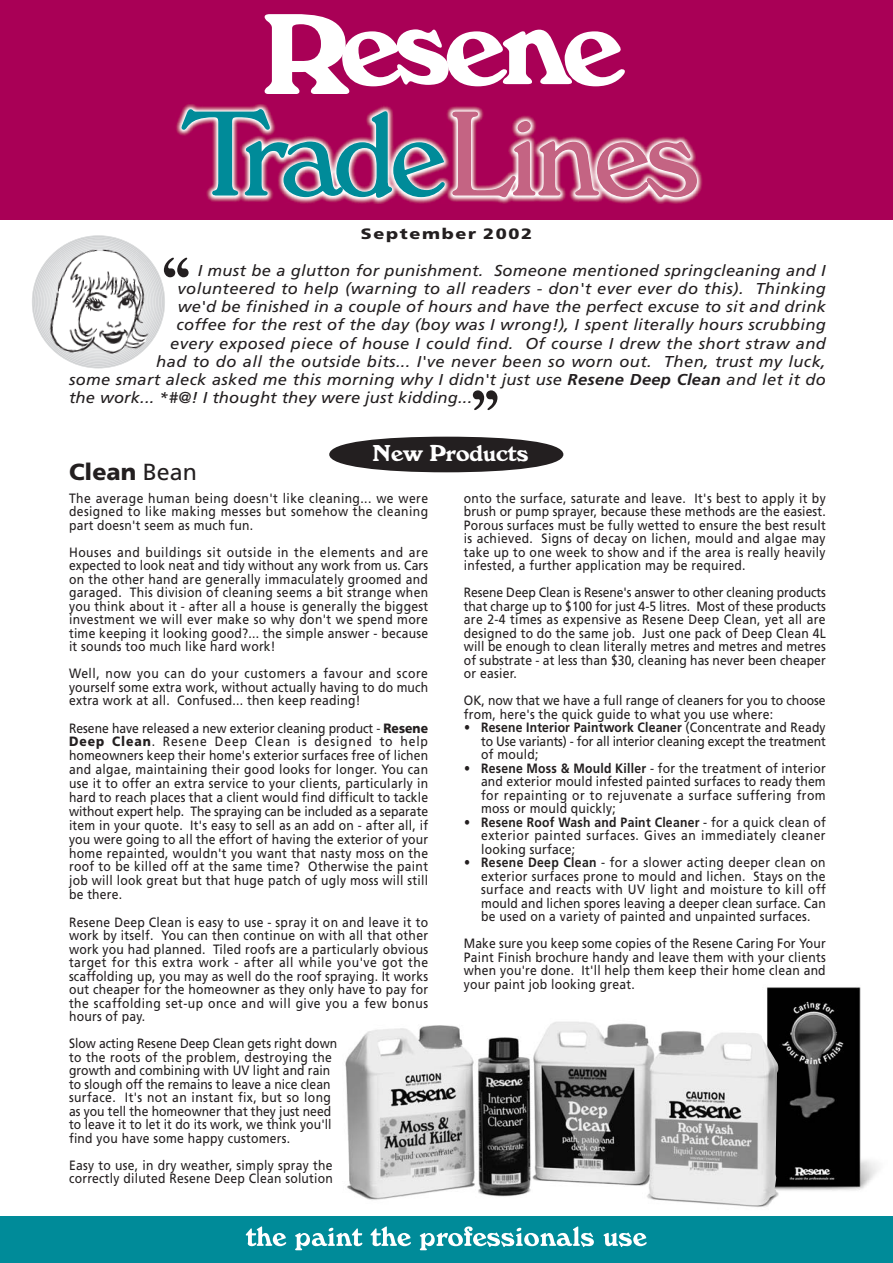
<style>
.page{position:relative;width:893px;height:1263px;background:#fff}
.page>*{position:absolute;margin:0;border:0;box-sizing:border-box;transform-origin:0 0}
.t1{font:24px "Windsor Bold DTC";color:#fff}
.t2{font:900 23.25px "Frutiger";color:#231f20}
.t3{font:italic 15.75px "Frutiger";letter-spacing:.015em;color:#231f20;scale:1.05 1}
.t4{font:900 15px "Frutiger";letter-spacing:.09em;color:#231f20;scale:1.2 1}
.t5{font:13.5px/13.5px "Frutiger";letter-spacing:.02em;color:#231f20;text-align:justify;scale:.9 1}
.t6{font:13.5px/13.5px "Frutiger";color:#231f20;scale:.9 1}
.s1{font-weight:700}
.s2{font-weight:400}
.s3{font-weight:900}
</style>
<div class="page">
<img style="left:345px;top:1022px;width:434px;height:185px">
<div style="left:0;top:0;width:892px;height:219px;background:#a90056"></div>
<svg style="left:264px;top:14px;width:361px;height:80px"></svg>
<img style="left:176px;top:104px;width:527px;height:100px">
<svg style="left:181px;top:108px;width:264px;height:91px"></svg>
<svg style="left:451px;top:111px;width:246px;height:87px"></svg>
<div style="left:0;top:1216px;width:892px;height:47px;background:#008b99"></div>
<svg style="left:473px;top:390px;width:24px;height:20px"></svg>
<svg style="left:32px;top:235px;width:156px;height:96px"></svg>
<img style="left:39px;top:238px;width:126px;height:130px">
<svg style="left:246px;top:1226px;width:40px;height:20px"></svg>
<svg style="left:295px;top:1228px;width:67px;height:22px"></svg>
<svg style="left:370px;top:1226px;width:41px;height:20px"></svg>
<svg style="left:420px;top:1226px;width:174px;height:24px"></svg>
<svg style="left:603px;top:1233px;width:43px;height:14px"></svg>
<div style="left:329px;top:437px;width:234px;height:35px;background:#231f20;border-radius:50%"></div>
<img style="left:762px;top:987px;width:116px;height:205px">
<p class="t4" style="left:361px;top:228px;width:144px">September 2002</p>
<p class="t3" style="left:198px;top:264px;width:599px">I must be a glutton for punishment. Someone mentioned springcleaning and I</p>
<p class="t3" style="left:178px;top:282px;width:619px">volunteered to help (warning to all readers - don't ever ever do this). Thinking</p>
<p class="t3" style="left:178px;top:300px;width:618px">we'd be finished in a couple of hours and have the perfect excuse to sit and drink</p>
<p class="t3" style="left:177px;top:319px;width:620px">coffee for the rest of the day (boy was I wrong!), I spent literally hours scrubbing</p>
<p class="t3" style="left:170px;top:337px;width:626px">every exposed piece of house I could find. Of course I drew the short straw and</p>
<p class="t3" style="left:156px;top:355px;width:639px">had to do all the outside bits... I've never been so worn out. Then, trust my luck,</p>
<p class="t3" style="left:69px;top:373px;width:722px">some smart aleck asked me this morning why I didn't just use <span class="s1">Resene Deep Clean</span> and let it do</p>
<p class="t3" style="left:69px;top:392px;width:385px">the work... *#@! I thought they were just kidding...</p>
<h2 class="t2" style="left:69px;top:463px;width:129px">Clean <span class="s2">Bean</span></h2>
<h1 class="t1" style="left:372px;top:444px;width:157px">New Products</h1>
<p class="t5" style="left:69px;top:492px;width:400px">The average human being doesn't like cleaning... we were designed to like making messes but somehow the cleaning part doesn't seem as much fun.</p>
<p class="t5" style="left:69px;top:546px;width:400px">Houses and buildings sit outside in the elements and are expected to look neat and tidy without any work from us. Cars on the other hand are generally immaculately groomed and garaged. This division of cleaning seems a bit strange when you think about it - after all a house is generally the biggest investment we will ever make so why don't we spend more time keeping it looking good?... the simple answer - because it sounds too much like hard work!</p>
<p class="t5" style="left:69px;top:668px;width:400px">Well, now you can do your customers a favour and score yourself some extra work, without actually having to do much extra work at all. Confused... then keep reading!</p>
<p class="t5" style="left:69px;top:722px;width:400px;line-height:14px">Resene have released a new exterior cleaning product - <span class="s3">Resene Deep Clean</span>. Resene Deep Clean is designed to help homeowners keep their home's exterior surfaces free of lichen and algae, maintaining their good looks for longer. You can use it to offer an extra service to your clients, particularly in hard to reach places that a client would find difficult to tackle without expert help. The spraying can be included as a separate item in your quote. It's easy to sell as an add on - after all, if you were going to all the effort of having the exterior of your home repainted, wouldn't you want that nasty moss on the roof to be killed off at the same time? Otherwise the paint job will look great but that huge patch of ugly moss will still be there.</p>
<p class="t5" style="left:69px;top:916px;width:400px">Resene Deep Clean is easy to use - spray it on and leave it to work by itself. You can then continue on with all that other work you had planned. Tiled roofs are a particularly obvious target for this extra work - after all while you've got the scaffolding up, you may as well do the roof spraying. It works out cheaper for the homeowner as they only have to pay for the scaffolding set-up once and will give you a few bonus hours of pay.</p>
<p class="t5" style="left:69px;top:1038px;width:299px;text-align:left">Slow acting Resene Deep Clean gets right down to the roots of the problem, destroying the growth and combining with UV light and rain to slough off the remains to leave a nice clean surface. It's not an instant fix, but so long as you tell the homeowner that they just need to leave it to let it do its work, we think you'll find you have some happy customers.</p>
<p class="t5" style="left:69px;top:1159px;width:295px">Easy to use, in dry weather, simply spray the correctly diluted Resene Deep Clean solution</p>
<p class="t5" style="left:464px;top:492px;width:403px">onto the surface, saturate and leave. It's best to apply it by brush or pump sprayer, because these methods are the easiest.<br>Porous surfaces must be fully wetted to ensure the best result is achieved. Signs of decay on lichen, mould and algae may take up to one week to show and if the area is really heavily infested, a further application may be required.</p>
<p class="t5" style="left:464px;top:587px;width:403px">Resene Deep Clean is Resene's answer to other cleaning products that charge up to $100 for just 4-5 litres. Most of these products are 2-4 times as expensive as Resene Deep Clean, yet all are designed to do the same job. Just one pack of Deep Clean 4L will be enough to clean literally metres and metres and metres of substrate - at less than $30, cleaning has never been cheaper or easier.</p>
<p class="t6" style="left:464px;top:695px;width:403px">OK, now that we have a full range of cleaners for you to choose from, here's the quick guide to what you use where:</p>
<p class="t5" style="left:481px;top:722px;width:384px;text-indent:-17px">• <span class="s1">Resene Interior Paintwork Cleaner</span> (Concentrate and Ready to Use variants) - for all interior cleaning except the treatment of mould;</p>
<p class="t5" style="left:481px;top:762px;width:384px;text-indent:-17px">• <span class="s1">Resene Moss &amp; Mould Killer</span> - for the treatment of interior and exterior mould infested painted surfaces to ready them for repainting or to rejuvenate a surface suffering from moss or mould quickly;</p>
<p class="t5" style="left:481px;top:816px;width:384px;text-indent:-17px">• <span class="s1">Resene Roof Wash and Paint Cleaner</span> - for a quick clean of exterior painted surfaces. Gives an immediately cleaner looking surface;</p>
<p class="t5" style="left:481px;top:857px;width:384px;text-indent:-17px">• <span class="s1">Resene Deep Clean</span> - for a slower acting deeper clean on exterior surfaces prone to mould and lichen. Stays on the surface and reacts with UV light and moisture to kill off mould and lichen spores leaving a deeper clean surface. Can be used on a variety of painted and unpainted surfaces.</p>
<p class="t5" style="left:464px;top:938px;width:403px">Make sure you keep some copies of the Resene Caring For Your Paint Finish brochure handy and leave them with your clients when you're done. It'll help them keep their home clean and your paint job looking great.</p>
</div>
